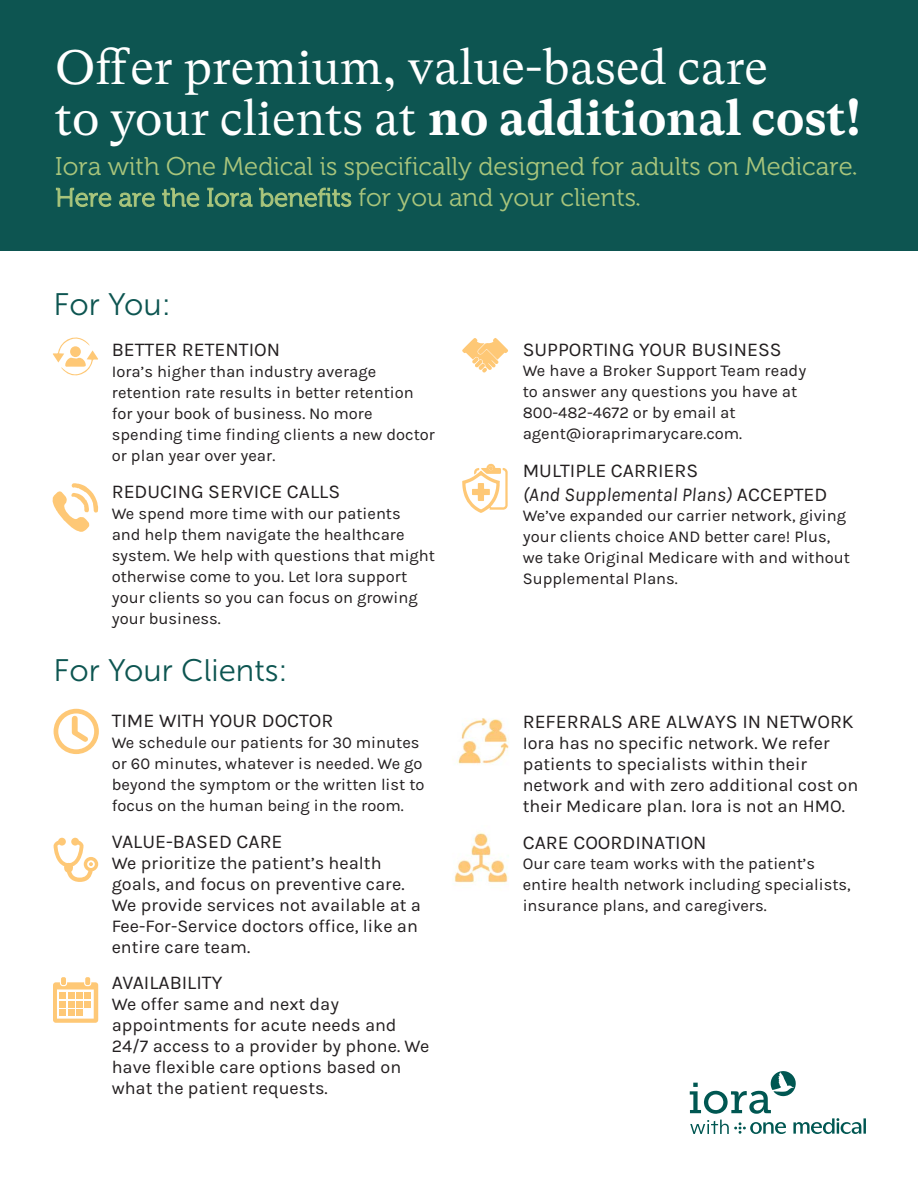
<style>
.page{position:relative;width:918px;height:1188px;background:#fff}
.page>*{position:absolute;margin:0;border:0;box-sizing:border-box;transform-origin:0 0}
.t1{font:48px/51px "One GT Super Text";color:#fff}
.t2{font:31.05px "Museo Sans 300";color:#0d5551}
.t3{font:25.65px/30.8px "Museo 300";color:#a9c57c}
.t4{font:19.5px/23.4px "Karla";color:#231f20}
.t5{font:18px/21px "Karla";color:#231f20}
.t6{font:16.5px/21px "Karla";color:#231f20}
.s1{font-weight:700}
.s2{font-family:"Muna"}
.s3{font-style:italic}
</style>
<div class="page">
<div style="left:0;top:0;width:918px;height:251px;background:#0d5551"></div>
<svg style="left:54px;top:709px;width:45px;height:45px"></svg>
<svg style="left:54px;top:838px;width:44px;height:44px"></svg>
<svg style="left:53px;top:982px;width:45px;height:41px"></svg>
<div style="left:61px;top:977px;width:5px;height:8px;background:#fec876;border-radius:2px"></div>
<div style="left:85px;top:977px;width:5px;height:8px;background:#fec876;border-radius:2px"></div>
<svg style="left:690px;top:1071px;width:176px;height:63px"></svg>
<svg style="left:53px;top:337px;width:45px;height:39px"></svg>
<div style="left:70px;top:346px;width:11px;height:11px;background:#fec876;border-radius:50%"></div>
<svg style="left:462px;top:463px;width:46px;height:50px"></svg>
<svg style="left:53px;top:483px;width:45px;height:49px"></svg>
<svg style="left:462px;top:338px;width:46px;height:35px"></svg>
<img style="left:458px;top:718px;width:51px;height:47px">
<img style="left:454px;top:832px;width:55px;height:51px">
<p class="t1" style="left:55px;top:42px;width:807px">Offer premium, value-based care<br>to your clients at <span class="s1">no additional cost!</span></p>
<p class="t3" style="left:55px;top:152px;width:806px">Iora with One Medical is specifically designed for adults on Medicare<span class="s2">.<br></span>Here are the Iora benefits for you and your clients<span class="s2">.</span></p>
<p class="t2" style="left:54px;top:288px;width:119px">For You:</p>
<p class="t4" style="left:112px;top:338px;width:170px">BETTER RETENTION</p>
<p class="t6" style="left:112px;top:361px;width:325px">Iora’s higher than industry average retention rate results in better retention for your book of business. No more spending time finding clients a new doctor or plan year over year.</p>
<p class="t4" style="left:112px;top:480px;width:230px">REDUCING SERVICE CALLS</p>
<p class="t6" style="left:112px;top:503px;width:325px">We spend more time with our patients<br>and help them navigate the healthcare system. We help with questions that might otherwise come to you. Let Iora support your clients so you can focus on growing your business.</p>
<p class="t2" style="left:54px;top:654px;width:236px">For Your Clients:</p>
<p class="t4" style="left:112px;top:709px;width:223px">TIME WITH YOUR DOCTOR</p>
<p class="t6" style="left:112px;top:732px;width:314px">We schedule our patients for 30 minutes or 60 minutes, whatever is needed. We go beyond the symptom or the written list to focus on the human being in the room.</p>
<p class="t4" style="left:112px;top:830px;width:172px">VALUE-BASED CARE</p>
<p class="t5" style="left:112px;top:852px;width:311px">We prioritize the patient’s health goals, and focus on preventive care.<br>We provide services not available at a Fee-For-Service doctors office, like an entire care team.</p>
<p class="t4" style="left:112px;top:972px;width:112px">AVAILABILITY</p>
<p class="t5" style="left:112px;top:994px;width:319px">We offer same and next day appointments for acute needs and<br>24/7 access to a provider by phone. We have flexible care options based on what the patient requests.</p>
<p class="t4" style="left:523px;top:338px;width:260px">SUPPORTING YOUR BUSINESS</p>
<p class="t6" style="left:523px;top:361px;width:285px">We have a Broker Support Team ready to answer any questions you have at<br>800-482-4672 or by email at agent@ioraprimarycare.com.</p>
<p class="t4" style="left:523px;top:460px;width:306px">MULTIPLE CARRIERS<br><span class="s3">(And Supplemental Plans)</span> ACCEPTED</p>
<p class="t6" style="left:523px;top:506px;width:329px">We’ve expanded our carrier network, giving your clients choice AND better care! Plus, we take Original Medicare with and without Supplemental Plans.</p>
<p class="t4" style="left:523px;top:710px;width:333px">REFERRALS ARE ALWAYS IN NETWORK</p>
<p class="t5" style="left:523px;top:733px;width:337px">Iora has no specific network. We refer patients to specialists within their network and with zero additional cost on their Medicare plan. Iora is not an HMO.</p>
<p class="t4" style="left:523px;top:831px;width:185px">CARE COORDINATION</p>
<p class="t6" style="left:523px;top:853px;width:330px">Our care team works with the patient’s entire health network including specialists, insurance plans, and caregivers.</p>
</div>
